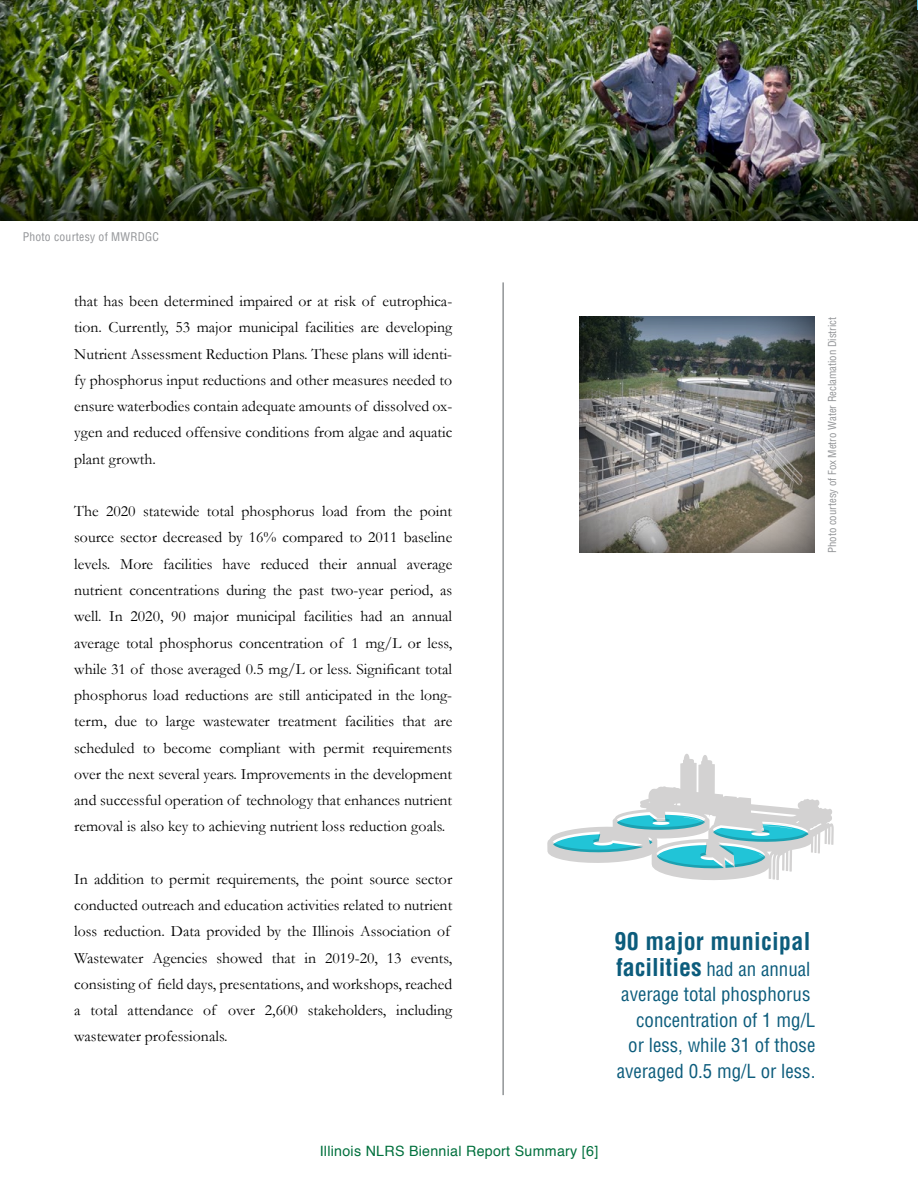
<style>
.page{position:relative;width:918px;height:1188px;background:#fff}
.page>*{position:absolute;margin:0;border:0;box-sizing:border-box;transform-origin:0 0}
.t1{font:700 condensed 24px "Helvetica CE";letter-spacing:.015em;color:#0c5c7c}
.t2{font:condensed 18.9px/25.5px "Helvetica CE";color:#0c5c7c;text-align:right}
.t3{font:15.75px/26.2px "Garamond";color:#000;text-align:justify}
.t4{font:14.25px "Helvetica";letter-spacing:.02em;color:#00703d}
.t5{font:condensed 11.7px "Helvetica CE";letter-spacing:.02em;color:#929497}
.t6{font:condensed 10.8px "Helvetica CE";color:#929497}
.s1{font-weight:700;font-size:24px}
</style>
<div class="page">
<div style="left:0;top:0;width:918px;height:220px;background:#000;opacity:.98"></div>
<hr style="left:502px;top:282px;width:2px;height:813px;background:#919496">
<svg style="left:547px;top:754px;width:287px;height:126px"></svg>
<div style="left:566px;top:305px;width:261px;height:249px;background:#000;opacity:.75"></div>
<p class="t5" style="left:23px;top:229px;width:138px">Photo courtesy of MWRDGC</p>
<p class="t3" style="left:74px;top:288px;width:380px">that has been determined impaired or at risk of eutrophica&shy;tion. Currently, 53 major municipal facilities are developing Nutrient Assessment Reduction Plans. These plans will identi&shy;fy phosphorus input reductions and other measures needed to ensure waterbodies contain adequate amounts of dissolved ox&shy;ygen and reduced offensive conditions from algae and aquatic plant growth.</p>
<p class="t3" style="left:74px;top:498px;width:380px">The 2020 statewide total phosphorus load from the point source sector decreased by 16% compared to 2011 baseline levels. More facilities have reduced their annual average nutrient concentrations during the past two-year period, as well. In 2020, 90 major municipal facilities had an annual average total phosphorus concentration of 1 mg/L or less, while 31 of those averaged 0.5 mg/L or less. Significant total phosphorus load reductions are still anticipated in the long&shy;term, due to large wastewater treatment facilities that are scheduled to become compliant with permit requirements over the next several years. Improvements in the development and successful operation of technology that enhances nutrient removal is also key to achieving nutrient loss reduction goals.</p>
<p class="t3" style="left:74px;top:865px;width:380px;text-align:left">In addition to permit requirements, the point source sector conducted outreach and education activities related to nutrient loss reduction. Data provided by the Illinois Association of Wastewater Agencies showed that in 2019-20, 13 events, consisting of field days, presentations, and workshops, reached a total attendance of over 2,600 stakeholders, including wastewater professionals.</p>
<p class="t6" style="left:826px;top:553px;width:237px;rotate:-90deg">Photo courtesy of Fox Metro Water Reclamation District</p>
<h1 class="t1" style="left:614px;top:926px;width:197px">90 major municipal</h1>
<p class="t2" style="left:616px;top:956px;width:201px"><span class="s1">facilities</span> had an annual average total phosphorus concentration of 1 mg/L or less, while 31 of those averaged 0.5 mg/L or less.</p>
<p class="t4" style="left:320px;top:1140px;width:280px">Illinois NLRS Biennial Report Summary [6]</p>
</div>
